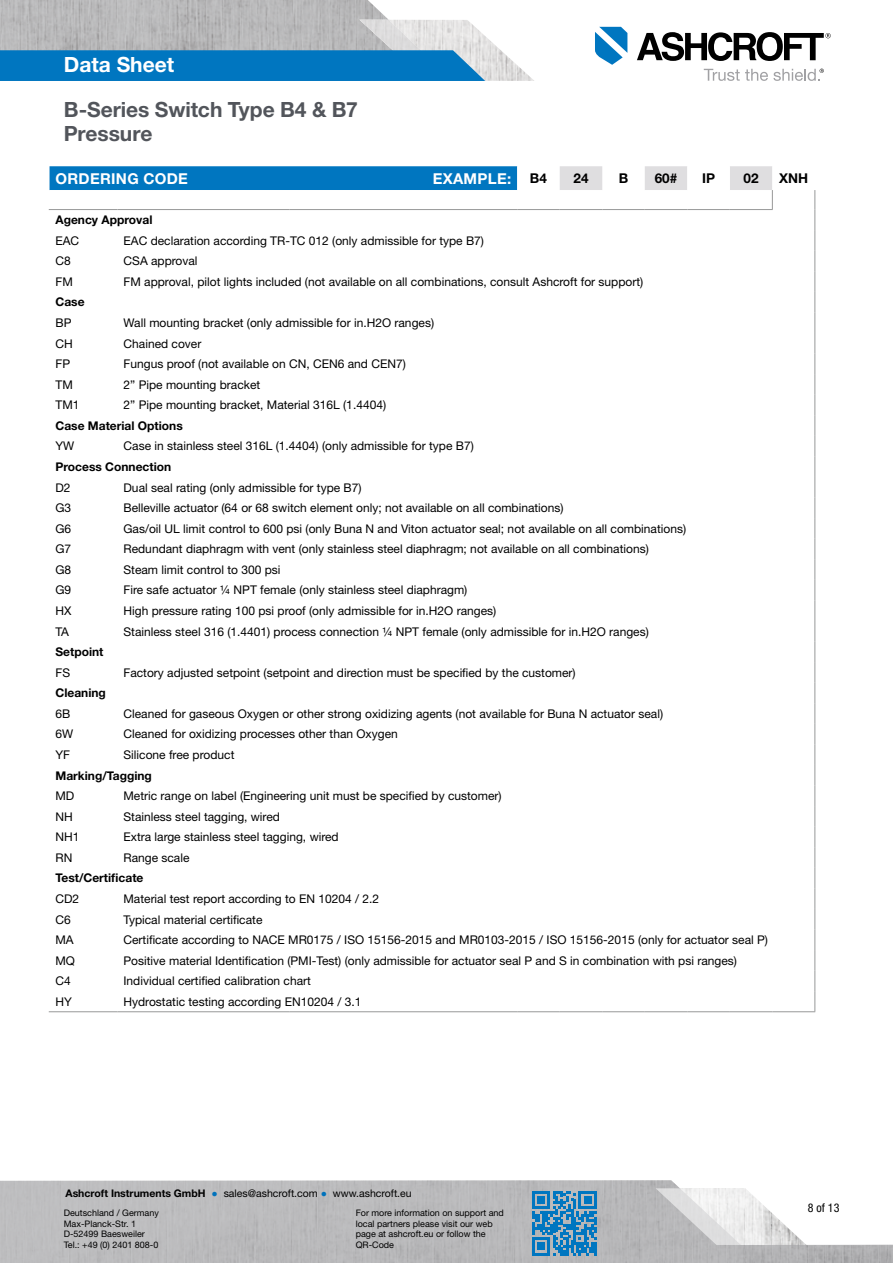
<style>
.page{position:relative;width:893px;height:1263px;background:#fff}
.page>*{position:absolute;margin:0;border:0;box-sizing:border-box;transform-origin:0 0}
.t1{font:700 21px/24px "Helvetica Neue LT Pro";letter-spacing:-.005em;color:#52555b}
.t2{font:700 21px "Helvetica Neue LT Pro";color:#fff}
.t3{font:700 15px "Helvetica Neue LT Pro";letter-spacing:.02em;color:#fff}
.t4{font:700 13.5px "Helvetica Neue LT Pro";color:#000}
.t5{font:12px "Helvetica Neue LT Pro";color:#000}
.t6{font:700 12px "Helvetica Neue LT Pro";color:#000}
.t7{font:condensed 12px "Helvetica Neue LT Pro";color:#000}
.t8{font:10.5px "Helvetica Neue LT Pro";color:#000}
.t9{font:9px/10.8px "Helvetica Neue LT Pro";color:#000}
.s1{font-size:13.5px;color:#000}
.s2{font-weight:700}
.s3{font-family:"Arial";font-weight:700;color:#0072bc}
</style>
<div class="page">
<img style="left:0;top:0;width:389px;height:20px">
<svg style="left:595px;top:27px;width:32px;height:38px"></svg>
<svg style="left:637px;top:32px;width:194px;height:29px"></svg>
<svg style="left:0;top:20px;width:534px;height:61px;background:#70a4c5"></svg>
<svg style="left:704px;top:69px;width:120px;height:12px"></svg>
<svg style="left:0;top:1180px;width:893px;height:83px;fill:#bcbcbe"></svg>
<svg style="left:655px;top:1188px;width:110px;height:57px"></svg>
<svg style="left:429px;top:1185px;width:168px;height:70px;background:#90a9bb"></svg>
<div style="left:50px;top:166px;width:468px;height:24px;background:#0076c0"></div>
<hr style="left:49px;top:209px;width:69px;height:1px;background:#979898">
<hr style="left:118px;top:209px;width:172px;height:1px;background:#979898">
<hr style="left:290px;top:209px;width:227px;height:1px;background:#979898">
<svg style="left:560px;top:166px;width:213px;height:43px"></svg>
<hr style="left:517px;top:209px;width:43px;height:1px;background:#979898">
<hr style="left:560px;top:209px;width:42px;height:1px;background:#979898">
<hr style="left:602px;top:209px;width:43px;height:1px;background:#979898">
<hr style="left:645px;top:209px;width:42px;height:1px;background:#979898">
<hr style="left:687px;top:209px;width:43px;height:1px;background:#979898">
<hr style="left:730px;top:209px;width:43px;height:1px;background:#979898">
<svg style="left:814px;top:190px;width:1px;height:821px"></svg>
<hr style="left:49px;top:1011px;width:69px;height:1px;background:#979898">
<hr style="left:118px;top:1011px;width:172px;height:1px;background:#979898">
<hr style="left:290px;top:1011px;width:227px;height:1px;background:#979898">
<hr style="left:517px;top:1011px;width:43px;height:1px;background:#979898">
<hr style="left:560px;top:1011px;width:42px;height:1px;background:#979898">
<hr style="left:602px;top:1011px;width:43px;height:1px;background:#979898">
<hr style="left:645px;top:1011px;width:42px;height:1px;background:#979898">
<hr style="left:687px;top:1011px;width:43px;height:1px;background:#979898">
<hr style="left:730px;top:1011px;width:42px;height:1px;background:#979898">
<hr style="left:772px;top:1011px;width:43px;height:1px;background:#979898">
<h1 class="t2" style="left:64px;top:51px;width:112px">Data Sheet</h1>
<h1 class="t1" style="left:64px;top:97px;width:295px">B-Series Switch Type B4 &amp; B7<br>Pressure</h1>
<p class="t3" style="left:56px;top:169px;width:134px">ORDERING CODE</p>
<p class="t3" style="left:433px;top:169px;width:116px">EXAMPLE: <span class="s1">B4</span></p>
<p class="t4" style="left:573px;top:170px;width:17px">24</p>
<p class="t4" style="left:619px;top:170px;width:11px">B</p>
<p class="t4" style="left:655px;top:170px;width:24px">60#</p>
<p class="t4" style="left:702px;top:170px;width:14px">IP</p>
<p class="t4" style="left:744px;top:170px;width:17px">02</p>
<p class="t4" style="left:779px;top:170px;width:31px">XNH</p>
<p class="t6" style="left:56px;top:212px;width:98px">Agency Approval</p>
<p class="t5" style="left:56px;top:233px;width:25px">EAC</p>
<p class="t5" style="left:124px;top:233px;width:362px">EAC declaration according TR-TC 012 (only admissible for type B7)</p>
<p class="t5" style="left:56px;top:254px;width:17px">C8</p>
<p class="t5" style="left:124px;top:254px;width:76px">CSA approval</p>
<p class="t5" style="left:56px;top:274px;width:19px">FM</p>
<p class="t5" style="left:124px;top:274px;width:521px">FM approval, pilot lights included (not available on all combinations, consult Ashcroft for support)</p>
<p class="t6" style="left:56px;top:295px;width:31px">Case</p>
<p class="t5" style="left:56px;top:315px;width:17px">BP</p>
<p class="t5" style="left:124px;top:315px;width:312px">Wall mounting bracket (only admissible for in.H2O ranges)</p>
<p class="t5" style="left:56px;top:336px;width:19px">CH</p>
<p class="t5" style="left:124px;top:336px;width:79px">Chained cover</p>
<p class="t5" style="left:56px;top:356px;width:16px">FP</p>
<p class="t5" style="left:124px;top:356px;width:284px">Fungus proof (not available on CN, CEN6 and CEN7)</p>
<p class="t5" style="left:56px;top:377px;width:19px">TM</p>
<p class="t5" style="left:124px;top:377px;width:138px">2” Pipe mounting bracket</p>
<p class="t5" style="left:56px;top:398px;width:26px">TM1</p>
<p class="t5" style="left:124px;top:398px;width:264px">2” Pipe mounting bracket, Material 316L (1.4404)</p>
<p class="t6" style="left:56px;top:418px;width:129px">Case Material Options</p>
<p class="t5" style="left:56px;top:439px;width:20px">YW</p>
<p class="t5" style="left:124px;top:439px;width:352px">Case in stainless steel 316L (1.4404) (only admissible for type B7)</p>
<p class="t6" style="left:56px;top:459px;width:117px">Process Connection</p>
<p class="t5" style="left:56px;top:480px;width:17px">D2</p>
<p class="t5" style="left:124px;top:480px;width:240px">Dual seal rating (only admissible for type B7)</p>
<p class="t5" style="left:56px;top:500px;width:17px">G3</p>
<p class="t5" style="left:124px;top:500px;width:442px">Belleville actuator (64 or 68 switch element only; not available on all combinations)</p>
<p class="t5" style="left:56px;top:521px;width:17px">G6</p>
<p class="t5" style="left:124px;top:521px;width:564px">Gas/oil UL limit control to 600 psi (only Buna N and Viton actuator seal; not available on all combinations)</p>
<p class="t5" style="left:56px;top:542px;width:17px">G7</p>
<p class="t5" style="left:124px;top:542px;width:527px">Redundant diaphragm with vent (only stainless steel diaphragm; not available on all combinations)</p>
<p class="t5" style="left:56px;top:562px;width:17px">G8</p>
<p class="t5" style="left:124px;top:562px;width:158px">Steam limit control to 300 psi</p>
<p class="t5" style="left:56px;top:583px;width:17px">G9</p>
<p class="t5" style="left:124px;top:583px;width:345px">Fire safe actuator 1/4 NPT female (only stainless steel diaphragm)</p>
<p class="t5" style="left:56px;top:603px;width:17px">HX</p>
<p class="t5" style="left:124px;top:603px;width:374px">High pressure rating 100 psi proof (only admissible for in.H2O ranges)</p>
<p class="t5" style="left:56px;top:624px;width:15px">TA</p>
<p class="t5" style="left:124px;top:624px;width:527px">Stainless steel 316 (1.4401) process connection 1/4 NPT female (only admissible for in.H2O ranges)</p>
<p class="t6" style="left:56px;top:644px;width:49px">Setpoint</p>
<p class="t5" style="left:56px;top:665px;width:16px">FS</p>
<p class="t5" style="left:124px;top:665px;width:454px">Factory adjusted setpoint (setpoint and direction must be specified by the customer)</p>
<p class="t6" style="left:56px;top:685px;width:52px">Cleaning</p>
<p class="t5" style="left:56px;top:706px;width:16px">6B</p>
<p class="t5" style="left:124px;top:706px;width:541px">Cleaned for gaseous Oxygen or other strong oxidizing agents (not available for Buna N actuator seal)</p>
<p class="t5" style="left:56px;top:727px;width:19px">6W</p>
<p class="t5" style="left:124px;top:727px;width:276px">Cleaned for oxidizing processes other than Oxygen</p>
<p class="t5" style="left:56px;top:747px;width:16px">YF</p>
<p class="t5" style="left:124px;top:747px;width:112px">Silicone free product</p>
<p class="t6" style="left:56px;top:768px;width:98px">Marking/Tagging</p>
<p class="t5" style="left:56px;top:788px;width:20px">MD</p>
<p class="t5" style="left:124px;top:788px;width:380px">Metric range on label (Engineering unit must be specified by customer)</p>
<p class="t5" style="left:56px;top:809px;width:19px">NH</p>
<p class="t5" style="left:124px;top:809px;width:158px">Stainless steel tagging, wired</p>
<p class="t5" style="left:56px;top:829px;width:25px">NH1</p>
<p class="t5" style="left:124px;top:829px;width:217px">Extra large stainless steel tagging, wired</p>
<p class="t5" style="left:56px;top:850px;width:18px">RN</p>
<p class="t5" style="left:124px;top:850px;width:67px">Range scale</p>
<p class="t6" style="left:56px;top:870px;width:89px">Test/Certificate</p>
<p class="t5" style="left:56px;top:891px;width:25px">CD2</p>
<p class="t5" style="left:124px;top:891px;width:257px">Material test report according to EN 10204 / 2.2</p>
<p class="t5" style="left:56px;top:912px;width:17px">C6</p>
<p class="t5" style="left:124px;top:912px;width:140px">Typical material certificate</p>
<p class="t5" style="left:56px;top:932px;width:20px">MA</p>
<p class="t5" style="left:124px;top:932px;width:646px">Certificate according to NACE MR0175 / ISO 15156-2015 and MR0103-2015 / ISO 15156-2015 (only for actuator seal P)</p>
<p class="t5" style="left:56px;top:953px;width:21px">MQ</p>
<p class="t5" style="left:124px;top:953px;width:615px">Positive material Identification (PMI-Test) (only admissible for actuator seal P and S in combination with psi ranges)</p>
<p class="t5" style="left:56px;top:973px;width:17px">C4</p>
<p class="t5" style="left:124px;top:973px;width:189px">Individual certified calibration chart</p>
<p class="t5" style="left:56px;top:994px;width:18px">HY</p>
<p class="t5" style="left:124px;top:994px;width:239px">Hydrostatic testing according EN10204 / 3.1</p>
<p class="t8" style="left:65px;top:1186px;width:348px"><span class="s2">Ashcroft Instruments GmbH</span> <span class="s3">●</span> sales@ashcroft.com <span class="s3">●</span> www.ashcroft.eu</p>
<p class="t9" style="left:356px;top:1207px;width:150px">For more information on support and local partners please visit our web page at ashcroft.eu or follow the<br>QR-Code</p>
<p class="t9" style="left:64px;top:1207px;width:97px">Deutschland / Germany<br>Max-Planck-Str. 1<br>D-52499 Baesweiler<br>Tel.: +49 (0) 2401 808-0</p>
<p class="t7" style="left:808px;top:1201px;width:33px">8 of 13</p>
</div>
